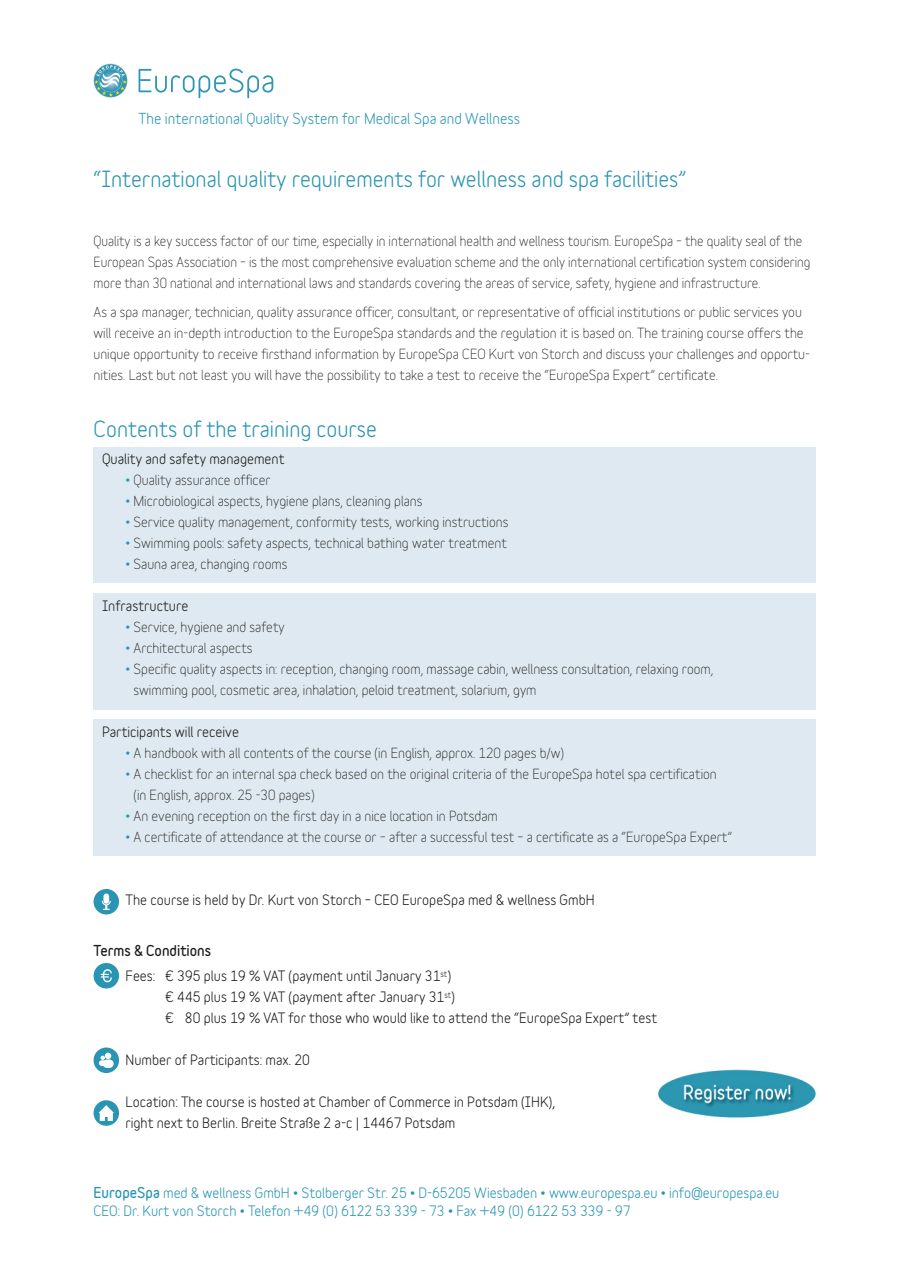
<style>
.page{position:relative;width:910px;height:1280px;background:#fff}
.page>*{position:absolute;margin:0;border:0;box-sizing:border-box;transform-origin:0 0}
.t1{font:700 21px "Variable";color:#2a95b2}
.t2{font:700 14.25px "Variable";color:#2c96b3}
.t3{font:13.5px/21px "Variable";color:#1d1d1b}
.t4{font:700 13.5px/21px "Variable";color:#1d1d1b}
.t5{font:700 13.5px/18px "Variable";color:#2a95b2}
.s1{color:#2a95b2}
.s2{font-weight:900}
</style>
<div class="page">
<div style="left:94px;top:720px;width:722px;height:136px;background:#dee9f1"></div>
<div style="left:94px;top:593px;width:722px;height:116px;background:#dee9f1"></div>
<div style="left:94px;top:447px;width:722px;height:136px;background:#dee9f1"></div>
<div style="left:94px;top:889px;width:25px;height:25px;background:#2a95b2;border-radius:50%"></div>
<svg style="left:102px;top:893px;width:9px;height:17px"></svg>
<div style="left:94px;top:963px;width:25px;height:25px;background:#2a95b2;border-radius:50%"></div>
<svg style="left:101px;top:969px;width:11px;height:13px"></svg>
<div style="left:94px;top:1047px;width:25px;height:26px;background:#2a95b2;border-radius:50%"></div>
<svg style="left:99px;top:1053px;width:15px;height:15px"></svg>
<div style="left:94px;top:1100px;width:25px;height:26px;background:#2a95b2;border-radius:50%"></div>
<svg style="left:98px;top:1105px;width:16px;height:16px"></svg>
<svg style="left:94px;top:64px;width:34px;height:34px"></svg>
<svg style="left:94px;top:65px;width:33px;height:32px"></svg>
<svg style="left:139px;top:69px;width:134px;height:29px"></svg>
<img style="left:658px;top:1069px;width:158px;height:49px">
<p class="t2" style="left:139px;top:113px;width:383px">The international Quality System for Medical Spa and Wellness</p>
<h1 class="t1" style="left:94px;top:170px;width:594px">“International quality requirements for wellness and spa facilities”</h1>
<p class="t3" style="left:94px;top:232px;width:718px">Quality is a key success factor of our time, especially in international health and wellness tourism. EuropeSpa – the quality seal of the<br>European Spas Association – is the most comprehensive evaluation scheme and the only international certification system considering more than 30 national and international laws and standards covering the areas of service, safety, hygiene and infrastructure.</p>
<p class="t3" style="left:94px;top:303px;width:718px">As a spa manager, technician, quality assurance officer, consultant, or representative of official institutions or public services you will receive an in-depth introduction to the EuropeSpa standards and the regulation it is based on. The training course offers the unique opportunity to receive firsthand information by EuropeSpa CEO Kurt von Storch and discuss your challenges and opportu&shy;nities. Last but not least you will have the possibility to take a test to receive the “EuropeSpa Expert” certificate.</p>
<h1 class="t1" style="left:94px;top:421px;width:285px">Contents of the training course</h1>
<p class="t4" style="left:102px;top:450px;width:184px">Quality and safety management</p>
<p class="t3" style="left:125px;top:471px;width:147px"><span class="s1">•</span> Quality assurance officer</p>
<p class="t3" style="left:125px;top:492px;width:299px"><span class="s1">•</span> Microbiological aspects, hygiene plans, cleaning plans</p>
<p class="t3" style="left:125px;top:513px;width:384px"><span class="s1">•</span> Service quality management, conformity tests, working instructions</p>
<p class="t3" style="left:125px;top:534px;width:383px"><span class="s1">•</span> Swimming pools: safety aspects, technical bathing water treatment</p>
<p class="t3" style="left:125px;top:555px;width:164px"><span class="s1">•</span> Sauna area, changing rooms</p>
<p class="t4" style="left:102px;top:597px;width:88px">Infrastructure</p>
<p class="t3" style="left:125px;top:618px;width:161px"><span class="s1">•</span> Service, hygiene and safety</p>
<p class="t3" style="left:125px;top:639px;width:129px"><span class="s1">•</span> Architectural aspects</p>
<p class="t3" style="left:134px;top:660px;width:581px;text-indent:-8px"><span class="s1">•</span> Specific quality aspects in: reception, changing room, massage cabin, wellness consultation, relaxing room, swimming pool, cosmetic area, inhalation, peloid treatment, solarium, gym</p>
<p class="t4" style="left:102px;top:723px;width:138px">Participants will receive</p>
<p class="t3" style="left:125px;top:744px;width:440px"><span class="s1">•</span> A handbook with all contents of the course (in English, approx. 120 pages b/w)</p>
<p class="t3" style="left:134px;top:765px;width:585px;text-indent:-8px"><span class="s1">•</span> A checklist for an internal spa check based on the original criteria of the EuropeSpa hotel spa certification (in English, approx. 25 -30 pages)</p>
<p class="t3" style="left:125px;top:807px;width:374px"><span class="s1">•</span> An evening reception on the first day in a nice location in Potsdam</p>
<p class="t3" style="left:125px;top:828px;width:608px"><span class="s1">•</span> A certificate of attendance at the course or – after a successful test – a certificate as a “EuropeSpa Expert”</p>
<p class="t4" style="left:126px;top:891px;width:471px">The course is held by Dr. Kurt von Storch – CEO EuropeSpa med &amp; wellness GmbH</p>
<p class="t4" style="left:126px;top:939px;width:327px;line-height:25.2px;text-indent:-32px"><span class="s2">Terms &amp; Conditions<br></span>Fees: € 395 plus 19 % VAT (payment until January 31<sup>st</sup>)</p>
<p class="t4" style="left:166px;top:988px;width:493px">€ 445 plus 19 % VAT (payment after January 31<sup>st</sup>)<br>€ 80 plus 19 % VAT for those who would like to attend the “EuropeSpa Expert” test</p>
<p class="t4" style="left:126px;top:1051px;width:186px">Number of Participants: max. 20</p>
<p class="t4" style="left:125px;top:1093px;width:431px">Location: The course is hosted at Chamber of Commerce in Potsdam (IHK), right next to Berlin. Breite Straße 2 a-c | 14467 Potsdam</p>
<p class="t5" style="left:94px;top:1185px;width:687px"><span class="s2">EuropeSpa</span> med &amp; wellness GmbH • Stolberger Str. 25 • D-65205 Wiesbaden • www.europespa.eu • info@europespa.eu<br>CEO: Dr. Kurt von Storch • Telefon +49 (0) 6122 53 339 - 73 • Fax +49 (0) 6122 53 339 - 97</p>
</div>
